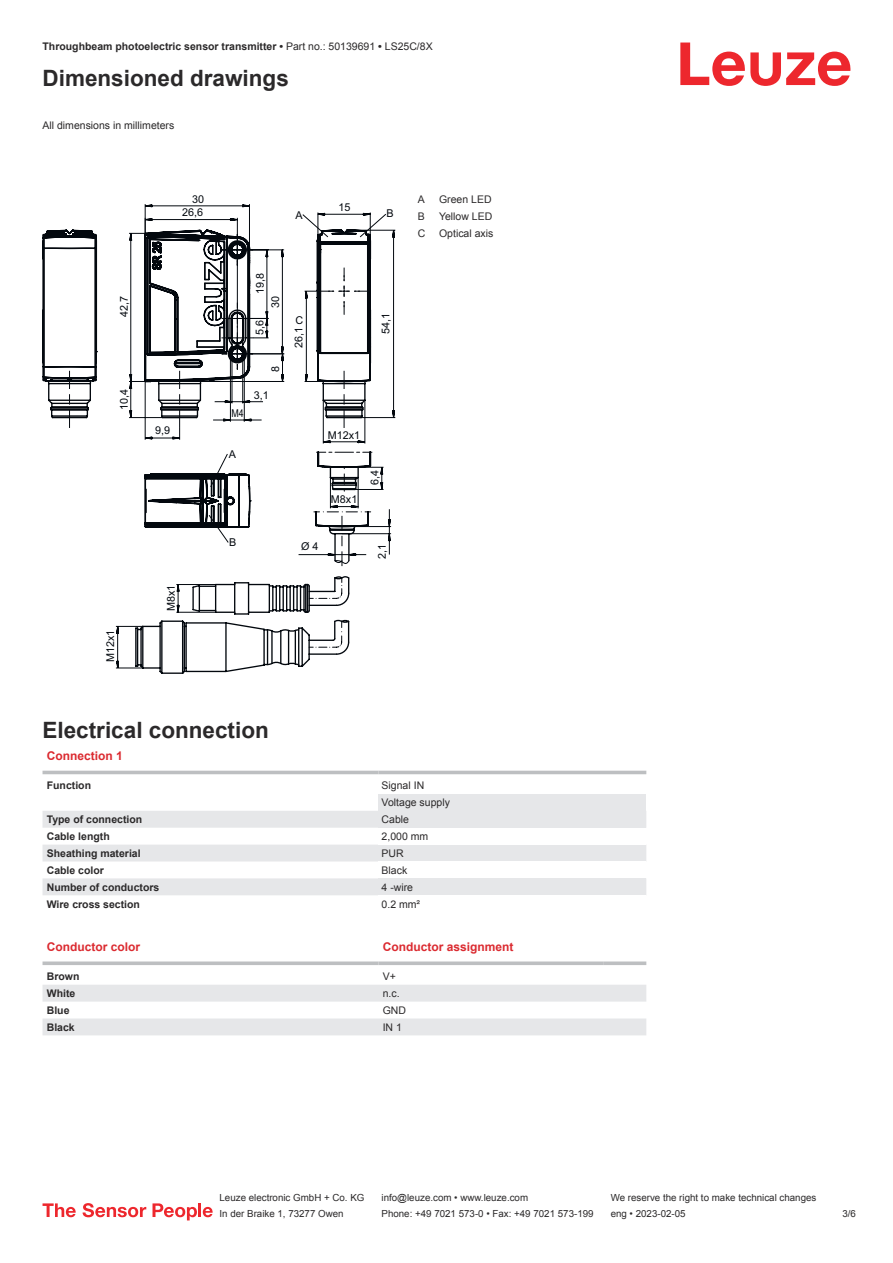
<style>
.page{position:relative;width:893px;height:1263px;background:#fff}
.page>*{position:absolute;margin:0;border:0;box-sizing:border-box;transform-origin:0 0}
.t1{font:700 22.5px "Arial";color:#2b292a}
.t2{font:700 12px "Arial";color:#db2a30}
.t3{font:10.8px/13.4px "Arial";color:#03080e;text-align:right}
.t4{font:10.8px "Arial Narrow";color:#03080e}
.t5{font:700 10.5px "Arial";color:#2b292a}
.t6{font:10.5px/17px "Arial";color:#2b292a}
.t7{font:9.75px "Arial";color:#2b292a}
.s1{font-weight:400}
</style>
<div class="page">
<svg style="left:680px;top:43px;width:170px;height:43px"></svg>
<svg style="left:43px;top:770px;width:603px;height:5px"></svg>
<svg style="left:43px;top:811px;width:335px;height:84px;fill:#e6e7e9"></svg>
<hr style="left:43px;top:771px;width:335px;height:3px;background:#bdbfc1">
<hr style="left:378px;top:771px;width:268px;height:3px;background:#bdbfc1">
<div style="left:378px;top:794px;width:268px;height:17px;background:#e6e7e9"></div>
<div style="left:378px;top:811px;width:268px;height:17px;background:#e6e7e9"></div>
<div style="left:378px;top:844px;width:268px;height:17px;background:#e6e7e9"></div>
<div style="left:378px;top:878px;width:268px;height:17px;background:#e6e7e9"></div>
<svg style="left:43px;top:985px;width:603px;height:50px"></svg>
<svg style="left:43px;top:961px;width:335px;height:4px"></svg>
<svg style="left:378px;top:961px;width:226px;height:4px"></svg>
<svg style="left:604px;top:961px;width:42px;height:4px"></svg>
<svg style="left:43px;top:1203px;width:33px;height:14px"></svg>
<svg style="left:83px;top:1203px;width:63px;height:14px"></svg>
<svg style="left:153px;top:1203px;width:44px;height:17px"></svg>
<hr style="left:198px;top:1203px;width:3px;height:14px;background:#ed272d">
<svg style="left:203px;top:1207px;width:10px;height:10px"></svg>
<svg style="left:43px;top:229px;width:202px;height:445px"></svg>
<svg style="left:144px;top:204px;width:106px;height:9px"></svg>
<svg style="left:69px;top:229px;width:326px;height:338px"></svg>
<svg style="left:115px;top:213px;width:275px;height:456px"></svg>
<svg style="left:388px;top:519px;width:3px;height:22px"></svg>
<p class="t5" style="left:43px;top:43px;width:392px">Throughbeam photoelectric sensor transmitter • <span class="s1">Part no.: 50139691</span> • <span class="s1">LS25C/8X</span></p>
<h1 class="t1" style="left:43px;top:70px;width:248px">Dimensioned drawings</h1>
<p class="t6" style="left:43px;top:117px;width:133px">All dimensions in millimeters</p>
<p class="t3" style="left:118px;top:317px;width:23px;rotate:-90deg">42,7</p>
<p class="t3" style="left:118px;top:410px;width:23px;rotate:-90deg">10,4</p>
<p class="t3" style="left:105px;top:662px;width:34px;rotate:-90deg">M12x1</p>
<p class="t3" style="left:182px;top:193px;width:24px">30<br>26,6</p>
<p class="t3" style="left:155px;top:424px;width:17px">9,9</p>
<p class="t3" style="left:165px;top:611px;width:28px;rotate:-90deg">M8x1</p>
<p class="t3" style="left:295px;top:209px;width:9px">A</p>
<p class="t3" style="left:338px;top:201px;width:14px">15</p>
<p class="t3" style="left:386px;top:208px;width:9px">B</p>
<p class="t4" style="left:231px;top:407px;width:14px">M4</p>
<p class="t3" style="left:229px;top:448px;width:9px">A</p>
<p class="t3" style="left:254px;top:294px;width:23px;rotate:-90deg">19,8</p>
<p class="t3" style="left:254px;top:335px;width:17px;rotate:-90deg">5,6</p>
<p class="t3" style="left:380px;top:334px;width:23px;rotate:-90deg">54,1</p>
<p class="t3" style="left:270px;top:308px;width:14px;rotate:-90deg">30</p>
<p class="t3" style="left:295px;top:314px;width:9px">C</p>
<p class="t3" style="left:293px;top:348px;width:23px;rotate:-90deg">26,1</p>
<p class="t3" style="left:269px;top:372px;width:8px;rotate:-90deg">8</p>
<p class="t3" style="left:254px;top:389px;width:17px">3,1</p>
<p class="t3" style="left:328px;top:429px;width:34px">M12x1</p>
<p class="t3" style="left:331px;top:494px;width:28px">M8x1</p>
<p class="t3" style="left:369px;top:485px;width:17px;rotate:-90deg">6,4</p>
<p class="t3" style="left:229px;top:537px;width:9px">B</p>
<p class="t3" style="left:301px;top:540px;width:19px">Ø 4</p>
<p class="t3" style="left:376px;top:559px;width:17px;rotate:-90deg">2,1</p>
<p class="t6" style="left:418px;top:192px;width:9px">A</p>
<p class="t6" style="left:439px;top:192px;width:54px">Green LED</p>
<p class="t6" style="left:418px;top:209px;width:9px">B</p>
<p class="t6" style="left:439px;top:209px;width:55px">Yellow LED</p>
<p class="t6" style="left:418px;top:226px;width:9px">C</p>
<p class="t6" style="left:439px;top:226px;width:56px">Optical axis</p>
<h1 class="t1" style="left:43px;top:721px;width:228px">Electrical connection</h1>
<p class="t2" style="left:47px;top:751px;width:78px">Connection 1</p>
<p class="t5" style="left:47px;top:781px;width:46px">Function</p>
<p class="t6" style="left:382px;top:778px;width:70px">Signal IN<br>Voltage supply</p>
<p class="t5" style="left:47px;top:815px;width:97px">Type of connection</p>
<p class="t6" style="left:382px;top:812px;width:29px">Cable</p>
<p class="t5" style="left:47px;top:832px;width:65px">Cable length</p>
<p class="t6" style="left:382px;top:829px;width:48px">2,000 mm</p>
<p class="t5" style="left:47px;top:849px;width:95px">Sheathing material</p>
<p class="t6" style="left:382px;top:845px;width:24px">PUR</p>
<p class="t5" style="left:47px;top:866px;width:59px">Cable color</p>
<p class="t6" style="left:382px;top:862px;width:27px">Black</p>
<p class="t5" style="left:47px;top:883px;width:114px">Number of conductors</p>
<p class="t6" style="left:382px;top:879px;width:33px">4 -wire</p>
<p class="t5" style="left:47px;top:900px;width:95px">Wire cross section</p>
<p class="t6" style="left:382px;top:896px;width:40px">0.2 mm²</p>
<p class="t2" style="left:47px;top:942px;width:95px">Conductor color</p>
<p class="t2" style="left:383px;top:942px;width:132px">Conductor assignment</p>
<p class="t5" style="left:47px;top:972px;width:34px">Brown</p>
<p class="t6" style="left:383px;top:969px;width:15px">V+</p>
<p class="t5" style="left:47px;top:989px;width:30px">White</p>
<p class="t6" style="left:383px;top:986px;width:18px">n.c.</p>
<p class="t5" style="left:47px;top:1006px;width:24px">Blue</p>
<p class="t6" style="left:383px;top:1002px;width:25px">GND</p>
<p class="t5" style="left:47px;top:1023px;width:30px">Black</p>
<p class="t6" style="left:383px;top:1019px;width:21px">IN 1</p>
<p class="t7" style="left:220px;top:1194px;width:146px">Leuze electronic GmbH + Co. KG</p>
<p class="t7" style="left:381px;top:1194px;width:148px">info@leuze.com • www.leuze.com</p>
<p class="t7" style="left:611px;top:1194px;width:207px">We reserve the right to make technical changes</p>
<p class="t7" style="left:220px;top:1210px;width:126px">In der Braike 1, 73277 Owen</p>
<p class="t7" style="left:381px;top:1210px;width:214px">Phone: +49 7021 573-0 • Fax: +49 7021 573-199</p>
<p class="t7" style="left:611px;top:1210px;width:76px">eng • 2023-02-05</p>
<p class="t7" style="left:842px;top:1210px;width:15px">3 /6</p>
</div>
